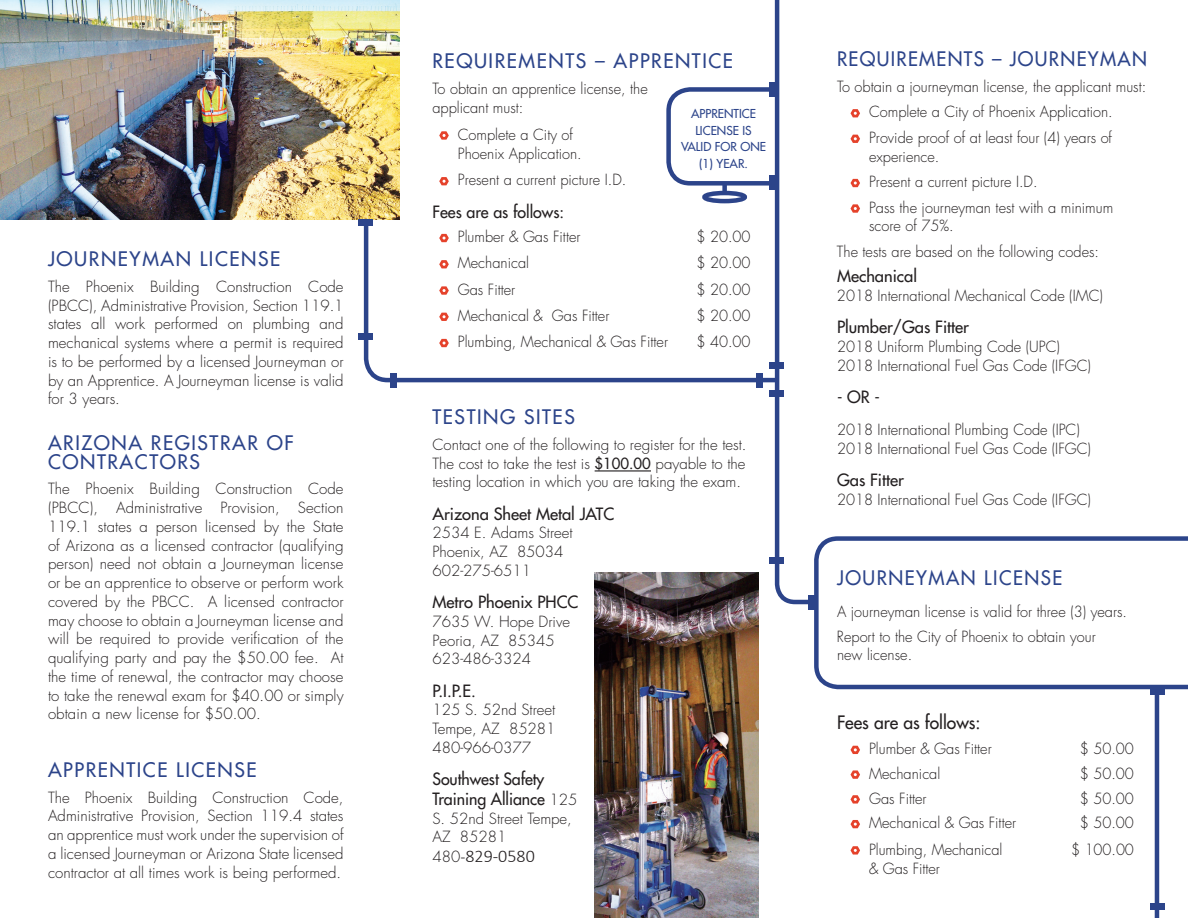
<style>
.page{position:relative;width:1188px;height:918px;background:#fff}
.page>*{position:absolute;margin:0;border:0;box-sizing:border-box;transform-origin:0 0}
.t1{font:19.5px/18.8px "Futura";letter-spacing:.08em;color:#2c448a}
.t2{font:18px "Futura";color:#231f20}
.t3{font:300 18px "Calibri";color:#231f20}
.t4{font:16.5px/20.1px "Futura";color:#231f20}
.t5{font:300 15px/18.8px "Futura";color:#231f20}
.t6{font:12px "Futura";color:#2c448a}
.s1{font-weight:400}
.s2{font-weight:300;font-size:15px}
.s3{font-family:"Futura";font-size:15px}
.s4{font-size:16.5px}
</style>
<div class="page">
<hr style="left:595px;top:470px;width:56px;height:2px;background:#231f20">
<svg style="left:439px;top:131px;width:10px;height:9px"></svg>
<svg style="left:439px;top:177px;width:10px;height:8px"></svg>
<div style="left:809px;top:595px;width:6px;height:14px;background:#2c448a"></div>
<svg style="left:814px;top:536px;width:374px;height:153px"></svg>
<svg style="left:851px;top:109px;width:9px;height:8px"></svg>
<svg style="left:851px;top:135px;width:9px;height:8px"></svg>
<svg style="left:851px;top:179px;width:9px;height:8px"></svg>
<svg style="left:851px;top:204px;width:9px;height:9px"></svg>
<svg style="left:851px;top:746px;width:9px;height:8px"></svg>
<svg style="left:851px;top:770px;width:9px;height:9px"></svg>
<svg style="left:851px;top:795px;width:9px;height:9px"></svg>
<svg style="left:851px;top:820px;width:9px;height:8px"></svg>
<svg style="left:851px;top:846px;width:9px;height:9px"></svg>
<img style="left:595px;top:572px;width:164px;height:346px">
<hr style="left:1155px;top:688px;width:4px;height:230px;background:#2c448a">
<div style="left:1150px;top:904px;width:15px;height:6px;background:#2c448a"></div>
<div style="left:1150px;top:688px;width:15px;height:7px;background:#2c448a"></div>
<img style="left:0;top:0;width:399px;height:219px">
<svg style="left:664px;top:0;width:158px;height:607px"></svg>
<div style="left:769px;top:557px;width:15px;height:6px;background:#2c448a"></div>
<svg style="left:362px;top:215px;width:419px;height:170px"></svg>
<div style="left:769px;top:362px;width:15px;height:6px;background:#2c448a"></div>
<div style="left:358px;top:334px;width:15px;height:6px;background:#2c448a"></div>
<div style="left:358px;top:219px;width:15px;height:6px;background:#2c448a"></div>
<div style="left:769px;top:391px;width:15px;height:6px;background:#2c448a"></div>
<div style="left:756px;top:373px;width:6px;height:15px;background:#2c448a"></div>
<div style="left:390px;top:373px;width:6px;height:15px;background:#2c448a"></div>
<p class="t1" style="left:48px;top:250px;width:234px">JOURNEYMAN LICENSE</p>
<p class="t5" style="left:48px;top:277px;width:297px;text-align:justify">The Phoenix Building Construction Code (PBCC), Administrative Provision, Section 119.1 states all work performed on plumbing and mechanical systems where a permit is required is to be performed by a licensed Journeyman or by an Apprentice. A Journeyman license is valid for 3 years.</p>
<p class="t1" style="left:48px;top:434px;width:247px">ARIZONA REGISTRAR OF<br>CONTRACTORS</p>
<p class="t5" style="left:48px;top:480px;width:297px;text-align:justify">The Phoenix Building Construction Code (PBCC), Administrative Provision, Section 119.1 states a person licensed by the State of Arizona as a licensed contractor (qualifying person) need not obtain a Journeyman license or be an apprentice to observe or perform work covered by the PBCC. A licensed contractor may choose to obtain a Journeyman license and will be required to provide verification of the qualifying party and pay the $50.00 fee. At the time of renewal, the contractor may choose to take the renewal exam for $40.00 or simply obtain a new license for $50.00.</p>
<p class="t1" style="left:48px;top:761px;width:210px">APPRENTICE LICENSE</p>
<p class="t5" style="left:48px;top:788px;width:297px;text-align:justify">The Phoenix Building Construction Code, Administrative Provision, Section 119.4 states an apprentice must work under the supervision of a licensed Journeyman or Arizona State licensed contractor at all times work is being performed.</p>
<p class="t1" style="left:432px;top:51px;width:302px">REQUIREMENTS – APPRENTICE</p>
<p class="t5" style="left:432px;top:79px;width:217px;line-height:19.5px">To obtain an apprentice license, the applicant must:</p>
<p class="t5" style="left:458px;top:125px;width:125px;line-height:19.5px">Complete a City of<br>Phoenix Application.</p>
<p class="t5" style="left:458px;top:171px;width:170px">Present a current picture I.D.</p>
<p class="t4" style="left:432px;top:202px;width:133px">Fees are as follows:</p>
<p class="t5" style="left:458px;top:228px;width:124px">Plumber &amp; Gas Fitter</p>
<p class="t5" style="left:696px;top:228px;width:56px">$ 20.00</p>
<p class="t5" style="left:458px;top:254px;width:73px">Mechanical</p>
<p class="t5" style="left:696px;top:254px;width:56px">$ 20.00</p>
<p class="t5" style="left:458px;top:280px;width:59px">Gas Fitter</p>
<p class="t5" style="left:696px;top:280px;width:56px">$ 20.00</p>
<p class="t5" style="left:458px;top:306px;width:153px">Mechanical &amp; Gas Fitter</p>
<p class="t5" style="left:696px;top:306px;width:56px">$ 20.00</p>
<p class="t5" style="left:458px;top:333px;width:212px">Plumbing, Mechanical &amp; Gas Fitter</p>
<p class="t5" style="left:696px;top:333px;width:56px">$ 40.00</p>
<p class="t6" style="left:691px;top:106px;width:66px">APPRENTICE</p>
<p class="t6" style="left:695px;top:123px;width:58px">LICENSE IS</p>
<p class="t6" style="left:681px;top:139px;width:86px">VALID FOR ONE</p>
<p class="t6" style="left:699px;top:156px;width:50px">(1) YEAR.</p>
<p class="t1" style="left:432px;top:408px;width:144px">TESTING SITES</p>
<p class="t5" style="left:432px;top:435px;width:316px;text-align:justify">Contact one of the following to register for the test.<br>The cost to take the test is <span class="s1">$100.00</span> payable to the testing location in which you are taking the exam.</p>
<p class="t4" style="left:432px;top:503px;width:183px">Arizona Sheet Metal JATC</p>
<p class="t5" style="left:432px;top:524px;width:142px">2534 E. Adams Street<br>Phoenix, AZ 85034<br>602-275-6511</p>
<p class="t4" style="left:432px;top:592px;width:148px">Metro Phoenix PHCC</p>
<p class="t5" style="left:432px;top:613px;width:139px">7635 W. Hope Drive<br>Peoria, AZ 85345<br>623-486-3324</p>
<p class="t4" style="left:432px;top:680px;width:45px">P.I.P.E.</p>
<p class="t5" style="left:432px;top:700px;width:125px;text-align:justify">125 S. 52nd Street Tempe, AZ 85281<br>480-966-0377</p>
<p class="t4" style="left:432px;top:769px;width:146px">Southwest Safety<br>Training Alliance <span class="s2">125</span></p>
<p class="t5" style="left:432px;top:809px;width:141px;line-height:18.3px">S. 52nd Street Tempe,<br>AZ 85281</p>
<p class="t3" style="left:432px;top:845px;width:104px"><span class="s3">480</span><span class="s4">-</span>829-0580</p>
<p class="t1" style="left:837px;top:50px;width:311px">REQUIREMENTS – JOURNEYMAN</p>
<p class="t5" style="left:837px;top:77px;width:311px">To obtain a journeyman license, the applicant must:</p>
<p class="t5" style="left:869px;top:103px;width:245px">Complete a City of Phoenix Application.</p>
<p class="t5" style="left:869px;top:128px;width:245px">Provide proof of at least four (4) years of experience.</p>
<p class="t5" style="left:869px;top:173px;width:170px">Present a current picture I.D.</p>
<p class="t5" style="left:869px;top:198px;width:246px">Pass the journeyman test with a minimum score of 75%.</p>
<p class="t5" style="left:837px;top:242px;width:264px">The tests are based on the following codes:</p>
<p class="t4" style="left:837px;top:266px;width:82px">Mechanical</p>
<p class="t5" style="left:837px;top:287px;width:268px">2018 International Mechanical Code (IMC)</p>
<p class="t4" style="left:837px;top:317px;width:133px">Plumber/Gas Fitter</p>
<p class="t5" style="left:837px;top:338px;width:256px">2018 Uniform Plumbing Code (UPC)<br>2018 International Fuel Gas Code (IFGC)</p>
<p class="t4" style="left:837px;top:387px;width:45px">- OR -</p>
<p class="t5" style="left:837px;top:421px;width:256px">2018 International Plumbing Code (IPC)<br>2018 International Fuel Gas Code (IFGC)</p>
<p class="t4" style="left:837px;top:470px;width:68px">Gas Fitter</p>
<p class="t5" style="left:837px;top:491px;width:256px">2018 International Fuel Gas Code (IFGC)</p>
<p class="t1" style="left:837px;top:569px;width:227px">JOURNEYMAN LICENSE</p>
<p class="t5" style="left:837px;top:602px;width:292px">A journeyman license is valid for three (3) years.</p>
<p class="t5" style="left:837px;top:627px;width:260px;line-height:18px">Report to the City of Phoenix to obtain your new license.</p>
<p class="t2" style="left:837px;top:711px;width:145px">Fees are as follows:</p>
<p class="t5" style="left:869px;top:739px;width:124px">Plumber &amp; Gas Fitter</p>
<p class="t5" style="left:1080px;top:739px;width:56px">$ 50.00</p>
<p class="t5" style="left:869px;top:764px;width:73px">Mechanical</p>
<p class="t5" style="left:1080px;top:764px;width:56px">$ 50.00</p>
<p class="t5" style="left:869px;top:789px;width:59px">Gas Fitter</p>
<p class="t5" style="left:1080px;top:789px;width:56px">$ 50.00</p>
<p class="t5" style="left:869px;top:814px;width:149px">Mechanical &amp; Gas Fitter</p>
<p class="t5" style="left:1080px;top:814px;width:56px">$ 50.00</p>
<p class="t5" style="left:869px;top:840px;width:135px">Plumbing, Mechanical</p>
<p class="t5" style="left:1071px;top:840px;width:64px">$ 100.00</p>
<p class="t5" style="left:869px;top:859px;width:72px">&amp; Gas Fitter</p>
</div>
